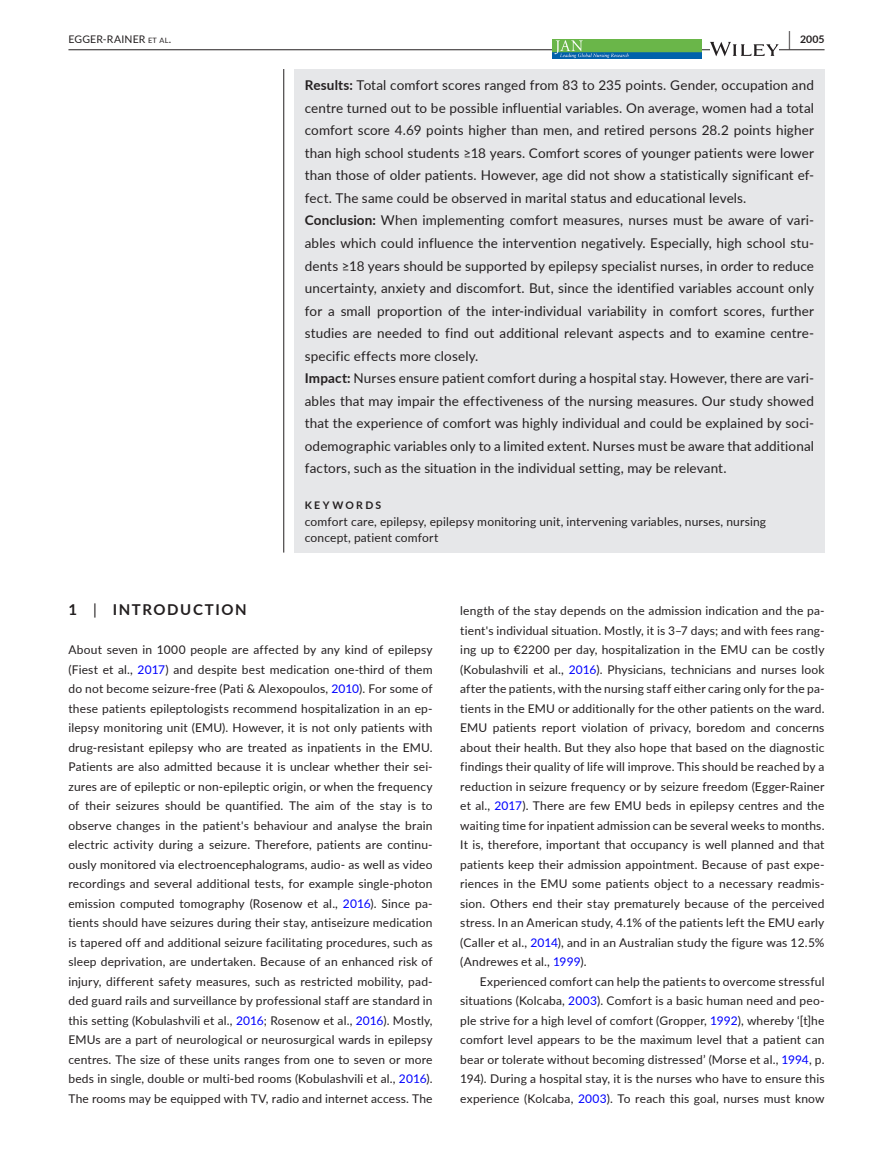
<style>
.page{position:relative;width:893px;height:1174px;background:#fff}
.page>*{position:absolute;margin:0;border:0;box-sizing:border-box;transform-origin:0 0}
.t1{font:700 15px "Lato";letter-spacing:.105em;color:#231f20}
.t2{font:13.5px/22.5px "Lato";letter-spacing:.01em;color:#231f20}
.t3{font:12px/19.5px "Lato";letter-spacing:.015em;color:#231f20;text-align:justify}
.t4{font:10.5px "Lato";letter-spacing:.015em;color:#231f20}
.t5{font:700 10.5px "Lato";letter-spacing:.215em;color:#231f20}
.s1{font-size:7.35px}
.s2{font-size:19.5px}
.s3{font-weight:700}
.s4{font-weight:400}
.s5{color:#00f}
</style>
<div class="page">
<hr style="left:68px;top:49px;width:756px;height:1px;background:#231f20">
<img style="left:553px;top:39px;width:148px;height:20px">
<svg style="left:710px;top:42px;width:69px;height:14px"></svg>
<div style="left:294px;top:69px;width:530px;height:483px;background:#e6e7e9"></div>
<hr style="left:283px;top:69px;width:1px;height:483px;background:#231f20">
<p class="t4" style="left:68px;top:31px;width:104px">EGGER-RAINER <span class="s1">et al</span>.</p>
<p class="t5" style="left:789px;top:31px;width:37px"><span class="s2">|</span> 2005</p>
<p class="t2" style="left:305px;top:74px;width:511px"><span class="s3">Results:</span> Total comfort scores ranged from 83 to 235 points. Gender, occupation and centre turned out to be possible influential variables. On average, women had a total comfort score 4.69 points higher than men, and retired persons 28.2 points higher than high school students ≥18 years. Comfort scores of younger patients were lower than those of older patients. However, age did not show a statistically significant ef&shy;fect. The same could be observed in marital status and educational levels.<br><span class="s3">Conclusion:</span> When implementing comfort measures, nurses must be aware of vari&shy;ables which could influence the intervention negatively. Especially, high school stu&shy;dents ≥18 years should be supported by epilepsy specialist nurses, in order to reduce uncertainty, anxiety and discomfort. But, since the identified variables account only for a small proportion of the inter-individual variability in comfort scores, further studies are needed to find out additional relevant aspects and to examine centre&shy;specific effects more closely.<br><span class="s3">Impact:</span> Nurses ensure patient comfort during a hospital stay. However, there are vari&shy;ables that may impair the effectiveness of the nursing measures. Our study showed that the experience of comfort was highly individual and could be explained by soci&shy;odemographic variables only to a limited extent. Nurses must be aware that additional factors, such as the situation in the individual setting, may be relevant.</p>
<p class="t5" style="left:305px;top:497px;width:78px">KEYWORDS</p>
<p class="t3" style="left:305px;top:512px;width:463px;line-height:16.5px">comfort care, epilepsy, epilepsy monitoring unit, intervening variables, nurses, nursing concept, patient comfort</p>
<p class="t1" style="left:68px;top:599px;width:180px">1 <span class="s4">|</span> INTRODUCTION</p>
<p class="t3" style="left:68px;top:639px;width:366px">About seven in 1000 people are affected by any kind of epilepsy (Fiest et al., <span class="s5">2017</span>) and despite best medication one-third of them do not become seizure-free (Pati &amp; Alexopoulos, <span class="s5">2010</span>). For some of these patients epileptologists recommend hospitalization in an ep&shy;ilepsy monitoring unit (EMU). However, it is not only patients with drug-resistant epilepsy who are treated as inpatients in the EMU.<br>Patients are also admitted because it is unclear whether their sei&shy;zures are of epileptic or non-epileptic origin, or when the frequency of their seizures should be quantified. The aim of the stay is to observe changes in the patient's behaviour and analyse the brain electric activity during a seizure. Therefore, patients are continu&shy;ously monitored via electroencephalograms, audio- as well as video recordings and several additional tests, for example single-photon emission computed tomography (Rosenow et al., <span class="s5">2016</span>). Since pa&shy;tients should have seizures during their stay, antiseizure medication is tapered off and additional seizure facilitating procedures, such as sleep deprivation, are undertaken. Because of an enhanced risk of injury, different safety measures, such as restricted mobility, pad&shy;ded guard rails and surveillance by professional staff are standard in this setting (Kobulashvili et al., <span class="s5">2016</span>; Rosenow et al., <span class="s5">2016</span>). Mostly, EMUs are a part of neurological or neurosurgical wards in epilepsy centres. The size of these units ranges from one to seven or more beds in single, double or multi-bed rooms (Kobulashvili et al., <span class="s5">2016</span>).<br>The rooms may be equipped with TV, radio and internet access. The</p>
<p class="t3" style="left:460px;top:600px;width:366px">length of the stay depends on the admission indication and the pa&shy;tient's individual situation. Mostly, it is 3–7 days; and with fees rang&shy;ing up to €2200 per day, hospitalization in the EMU can be costly (Kobulashvili et al., <span class="s5">2016</span>). Physicians, technicians and nurses look after the patients, with the nursing staff either caring only for the pa&shy;tients in the EMU or additionally for the other patients on the ward.<br>EMU patients report violation of privacy, boredom and concerns about their health. But they also hope that based on the diagnostic findings their quality of life will improve. This should be reached by a reduction in seizure frequency or by seizure freedom (Egger-Rainer et al., <span class="s5">2017</span>). There are few EMU beds in epilepsy centres and the waiting time for inpatient admission can be several weeks to months.<br>It is, therefore, important that occupancy is well planned and that patients keep their admission appointment. Because of past expe&shy;riences in the EMU some patients object to a necessary readmis&shy;sion. Others end their stay prematurely because of the perceived stress. In an American study, 4.1% of the patients left the EMU early (Caller et al., <span class="s5">2014</span>), and in an Australian study the figure was 12.5% (Andrewes et al., <span class="s5">1999</span>).</p>
<p class="t3" style="left:460px;top:971px;width:366px;text-indent:20px">Experienced comfort can help the patients to overcome stressful situations (Kolcaba, <span class="s5">2003</span>). Comfort is a basic human need and peo&shy;ple strive for a high level of comfort (Gropper, <span class="s5">1992</span>), whereby ‘[t]he comfort level appears to be the maximum level that a patient can bear or tolerate without becoming distressed’ (Morse et al., <span class="s5">1994</span>, p.<br>194). During a hospital stay, it is the nurses who have to ensure this experience (Kolcaba, <span class="s5">2003</span>). To reach this goal, nurses must know</p>
</div>
